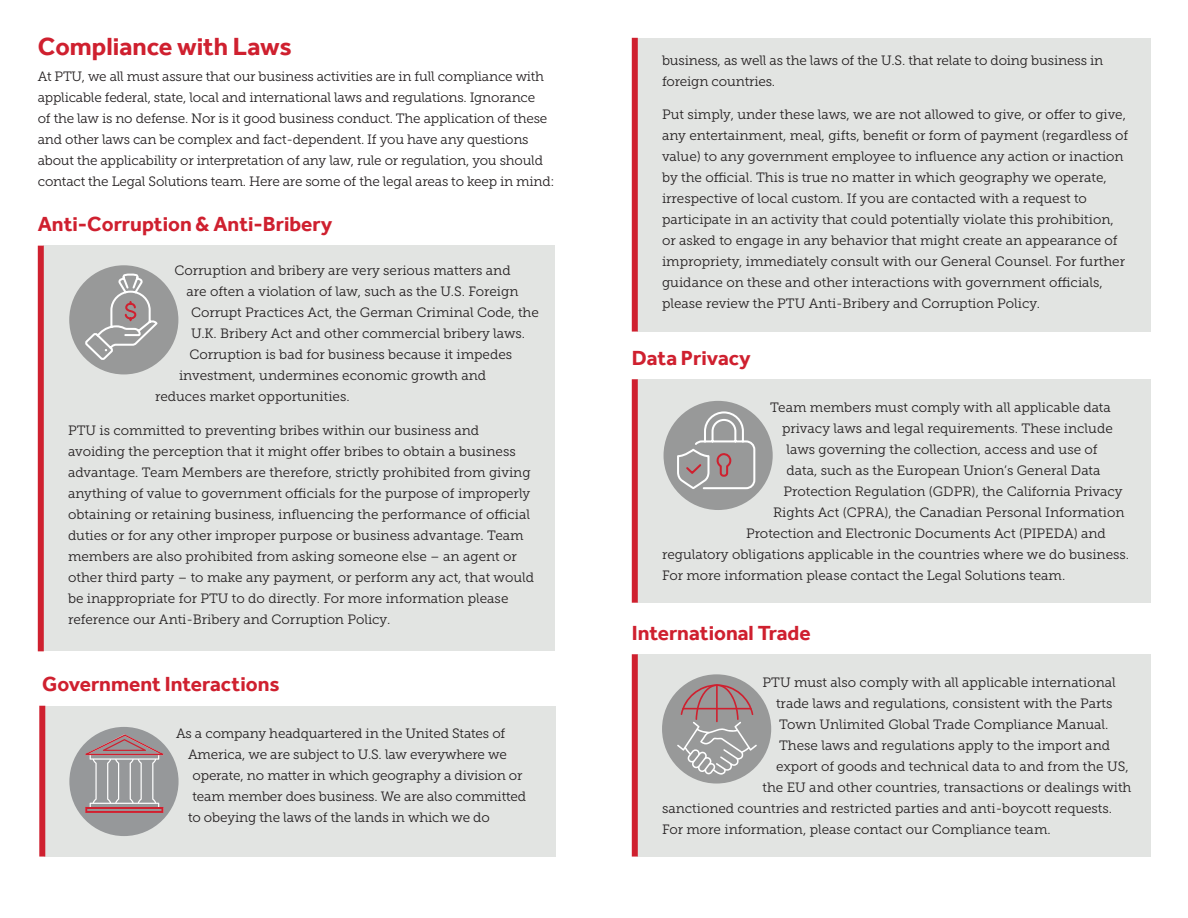
<style>
.page{position:relative;width:1188px;height:918px;background:#fff}
.page>*{position:absolute;margin:0;border:0;box-sizing:border-box;transform-origin:0 0}
.t1{font:700 25.5px "Effra";color:#cf202f}
.t2{font:700 21px "Effra";color:#cf202f}
.t3{font:13.5px/21px "Museo Slab 300";color:#231f20}
</style>
<div class="page">
<div style="left:43px;top:246px;width:512px;height:405px;background:#e2e4e2"></div>
<div style="left:38px;top:246px;width:6px;height:405px;background:#cf202f"></div>
<div style="left:45px;top:706px;width:511px;height:151px;background:#e2e4e2"></div>
<div style="left:39px;top:706px;width:6px;height:151px;background:#cf202f"></div>
<div style="left:69px;top:265px;width:109px;height:109px;background:#989999;border-radius:50%"></div>
<div style="left:69px;top:727px;width:110px;height:109px;background:#96989a;border-radius:50%"></div>
<svg style="left:84px;top:734px;width:85px;height:79px"></svg>
<svg style="left:83px;top:272px;width:76px;height:90px"></svg>
<div style="left:637px;top:38px;width:513px;height:294px;background:#e2e4e2"></div>
<div style="left:632px;top:38px;width:6px;height:294px;background:#cf202f"></div>
<div style="left:637px;top:379px;width:513px;height:224px;background:#e2e4e2"></div>
<div style="left:632px;top:379px;width:6px;height:224px;background:#cf202f"></div>
<div style="left:664px;top:401px;width:109px;height:109px;background:#989999;border-radius:50%"></div>
<svg style="left:676px;top:410px;width:80px;height:81px"></svg>
<div style="left:637px;top:654px;width:513px;height:203px;background:#e2e4e2"></div>
<div style="left:632px;top:654px;width:6px;height:203px;background:#cf202f"></div>
<div style="left:662px;top:674px;width:109px;height:110px;background:#989999;border-radius:50%"></div>
<svg style="left:677px;top:684px;width:80px;height:91px"></svg>
<hr style="left:716px;top:684px;width:2px;height:38px;background:#cf202f">
<p class="t1" style="left:38px;top:31px;width:256px">Compliance with Laws</p>
<p class="t3" style="left:38px;top:66px;width:518px">At PTU, we all must assure that our business activities are in full compliance with applicable federal, state, local and international laws and regulations. Ignorance<br>of the law is no defense. Nor is it good business conduct. The application of these and other laws can be complex and fact-dependent. If you have any questions about the applicability or interpretation of any law, rule or regulation, you should contact the Legal Solutions team. Here are some of the legal areas to keep in mind:</p>
<p class="t2" style="left:38px;top:212px;width:296px">Anti-Corruption &amp; Anti-Bribery</p>
<p class="t3" style="left:175px;top:260px;width:338px">Corruption and bribery are very serious matters and</p>
<p class="t3" style="left:187px;top:281px;width:333px">are often a violation of law, such as the U.S. Foreign</p>
<p class="t3" style="left:191px;top:302px;width:349px">Corrupt Practices Act, the German Criminal Code, the</p>
<p class="t3" style="left:191px;top:323px;width:336px">U.K. Bribery Act and other commercial bribery laws.</p>
<p class="t3" style="left:190px;top:344px;width:324px">Corruption is bad for business because it impedes</p>
<p class="t3" style="left:179px;top:365px;width:309px">investment, undermines economic growth and</p>
<p class="t3" style="left:155px;top:386px;width:196px">reduces market opportunities.</p>
<p class="t3" style="left:68px;top:420px;width:468px">PTU is committed to preventing bribes within our business and avoiding the perception that it might offer bribes to obtain a business advantage. Team Members are therefore, strictly prohibited from giving anything of value to government officials for the purpose of improperly obtaining or retaining business, influencing the performance of official duties or for any other improper purpose or business advantage. Team members are also prohibited from asking someone else – an agent or other third party – to make any payment, or perform any act, that would be inappropriate for PTU to do directly. For more information please reference our Anti-Bribery and Corruption Policy.</p>
<p class="t2" style="left:42px;top:671px;width:239px">Government Interactions</p>
<p class="t3" style="left:176px;top:723px;width:331px">As a company headquartered in the United States of</p>
<p class="t3" style="left:188px;top:744px;width:320px">America, we are subject to U.S. law everywhere we</p>
<p class="t3" style="left:193px;top:765px;width:331px">operate, no matter in which geography a division or</p>
<p class="t3" style="left:193px;top:786px;width:335px">team member does business. We are also committed</p>
<p class="t3" style="left:188px;top:807px;width:303px">to obeying the laws of the lands in which we do</p>
<p class="t3" style="left:662px;top:50px;width:443px">business, as well as the laws of the U.S. that relate to doing business in foreign countries.</p>
<p class="t3" style="left:662px;top:104px;width:468px">Put simply, under these laws, we are not allowed to give, or offer to give, any entertainment, meal, gifts, benefit or form of payment (regardless of value) to any government employee to influence any action or inaction by the official. This is true no matter in which geography we operate, irrespective of local custom. If you are contacted with a request to participate in an activity that could potentially violate this prohibition, or asked to engage in any behavior that might create an appearance of impropriety, immediately consult with our General Counsel. For further guidance on these and other interactions with government officials, please review the PTU Anti-Bribery and Corruption Policy.</p>
<p class="t2" style="left:632px;top:345px;width:120px">Data Privacy</p>
<p class="t3" style="left:770px;top:397px;width:342px">Team members must comply with all applicable data</p>
<p class="t3" style="left:782px;top:418px;width:332px">privacy laws and legal requirements. These include</p>
<p class="t3" style="left:787px;top:439px;width:313px">laws governing the collection, access and use of</p>
<p class="t3" style="left:787px;top:460px;width:316px">data, such as the European Union’s General Data</p>
<p class="t3" style="left:784px;top:481px;width:341px">Protection Regulation (GDPR), the California Privacy</p>
<p class="t3" style="left:773px;top:502px;width:353px">Rights Act (CPRA), the Canadian Personal Information</p>
<p class="t3" style="left:746px;top:523px;width:361px">Protection and Electronic Documents Act (PIPEDA) and</p>
<p class="t3" style="left:662px;top:544px;width:469px">regulatory obligations applicable in the countries where we do business.</p>
<p class="t3" style="left:662px;top:565px;width:405px">For more information please contact the Legal Solutions team.</p>
<p class="t2" style="left:632px;top:620px;width:180px">International Trade</p>
<p class="t3" style="left:763px;top:672px;width:355px">PTU must also comply with all applicable international</p>
<p class="t3" style="left:776px;top:693px;width:338px">trade laws and regulations, consistent with the Parts</p>
<p class="t3" style="left:779px;top:714px;width:331px">Town Unlimited Global Trade Compliance Manual.</p>
<p class="t3" style="left:779px;top:735px;width:333px">These laws and regulations apply to the import and</p>
<p class="t3" style="left:776px;top:756px;width:354px">export of goods and technical data to and from the US,</p>
<p class="t3" style="left:763px;top:777px;width:371px">the EU and other countries, transactions or dealings with</p>
<p class="t3" style="left:662px;top:798px;width:452px">sanctioned countries and restricted parties and anti-boycott requests.</p>
<p class="t3" style="left:662px;top:819px;width:390px">For more information, please contact our Compliance team.</p>
</div>
